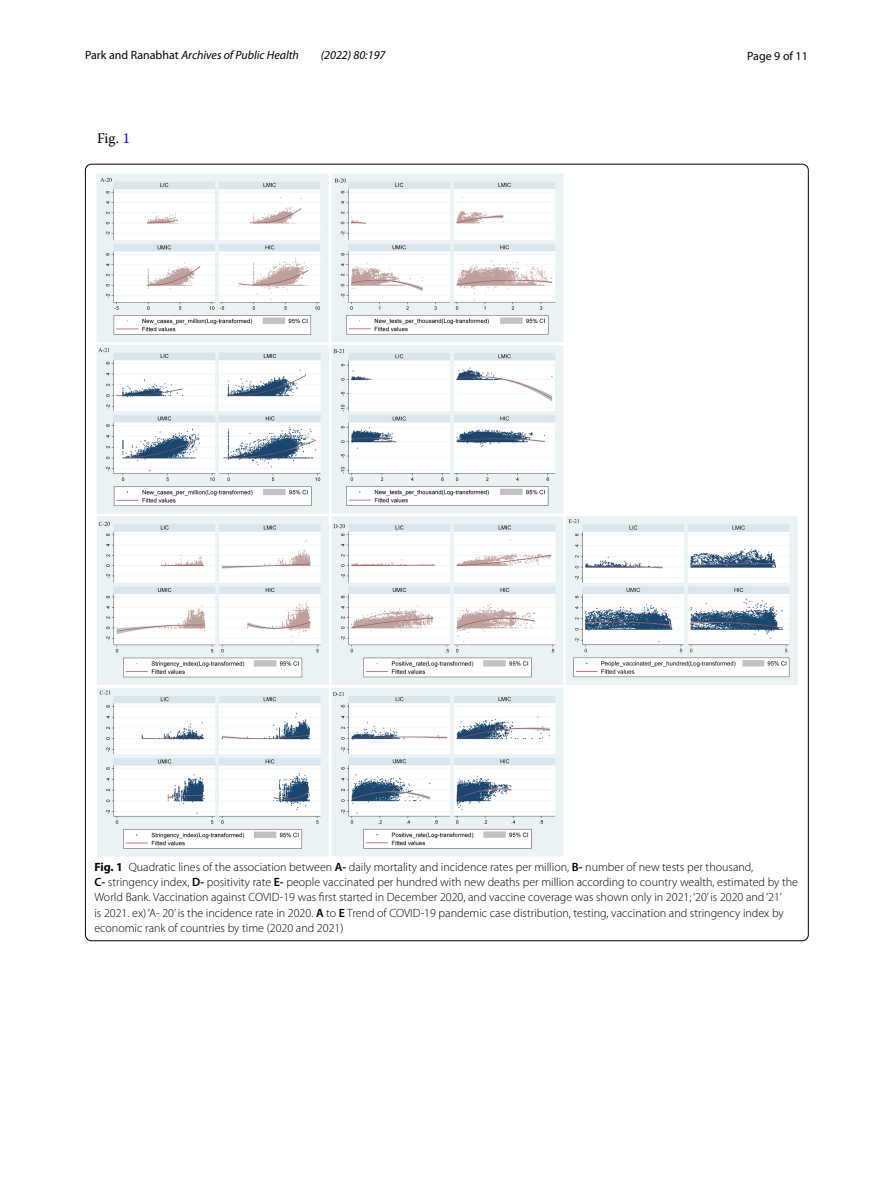
<style>
.page{position:relative;width:893px;height:1187px;background:#fff}
.page>*{position:absolute;margin:0;border:0;box-sizing:border-box;transform-origin:0 0}
.t1{font:14.7px "Warnock Pro";color:#000}
.t2{font:300 12px/15px "Myriad Pro";color:#000}
.t3{font:italic 12px "Myriad Pro";color:#000}
.t4{font:12px "Myriad Pro";color:#000}
.s1{font-style:normal}
.s2{color:#00f}
.s3{font-weight:700}
.s4{font-weight:600}
</style>
<div class="page">
<img style="left:97px;top:174px;width:700px;height:682px">
<p class="t3" style="left:85px;top:48px;width:215px"><span class="s1">Park and Ranabhat</span> Archives of Public Health</p>
<p class="t3" style="left:321px;top:48px;width:66px">(2022) 80:197</p>
<p class="t4" style="left:747px;top:48px;width:62px">Page 9 of 11</p>
<p class="t1" style="left:97px;top:129px;width:35px">Fig. <span class="s2">1</span></p>
<p class="t2" style="left:94px;top:860px;width:705px"><span class="s3">Fig. 1</span> Quadratic lines of the association between <span class="s4">A-</span> daily mortality and incidence rates per million, <span class="s4">B-</span> number of new tests per thousand,<br><span class="s4">C-</span> stringency index, <span class="s4">D-</span> positivity rate <span class="s4">E-</span> people vaccinated per hundred with new deaths per million according to country wealth, estimated by the World Bank. Vaccination against COVID-19 was first started in December 2020, and vaccine coverage was shown only in 2021; ‘20’ is 2020 and ‘21’<br>is 2021. ex) ‘A- 20’ is the incidence rate in 2020. <span class="s4">A</span> to <span class="s4">E</span> Trend of COVID-19 pandemic case distribution, testing, vaccination and stringency index by economic rank of countries by time (2020 and 2021)</p>
</div>
